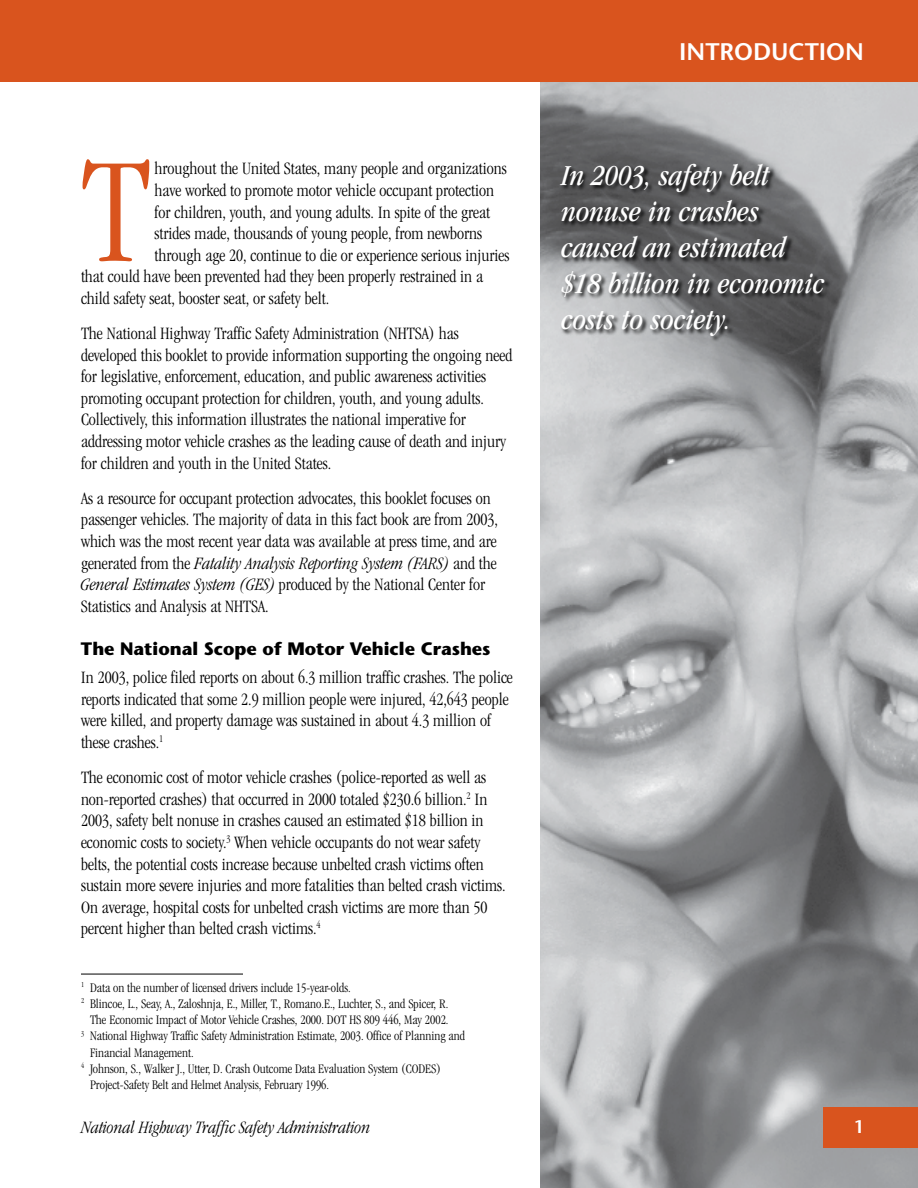
<style>
.page{position:relative;width:918px;height:1188px;background:#fff}
.page>*{position:absolute;margin:0;border:0;box-sizing:border-box;transform-origin:0 0}
.t1{font:300 condensed 155.1px "Garamond";color:#d9541e}
.t2{font:italic condensed 30px/36px "Garamond";color:#fff}
.t3{font:600 24px "Stone Sans";color:#fff}
.t4{font:300 condensed 18px/21.6px "Garamond";color:#000}
.t5{font:italic 300 condensed 18px "Garamond";color:#000}
.t6{font:700 18px "Stone Sans";color:#000}
.t7{font:300 condensed 13.5px "Garamond";color:#000}
.s1{font-style:italic}
</style>
<div class="page">
<img style="left:540px;top:82px;width:378px;height:1106px">
<div style="left:0;top:0;width:918px;height:82px;background:#d9541e"></div>
<svg style="left:560px;top:163px;width:271px;height:180px;background:#666668"></svg>
<hr style="left:81px;top:974px;width:162px;height:1px;background:#000">
<div style="left:824px;top:1107px;width:94px;height:41px;background:#d9541e"></div>
<h1 class="t1" style="left:81px;top:128px;width:68px">T</h1>
<p class="t4" style="left:155px;top:158px;width:354px">hroughout the United States, many people and organizations</p>
<p class="t4" style="left:155px;top:179px;width:341px">have worked to promote motor vehicle occupant protection</p>
<p class="t4" style="left:155px;top:201px;width:337px">for children, youth, and young adults. In spite of the great</p>
<p class="t4" style="left:155px;top:223px;width:329px">strides made, thousands of young people, from newborns</p>
<p class="t4" style="left:155px;top:244px;width:356px">through age 20, continue to die or experience serious injuries</p>
<p class="t4" style="left:81px;top:266px;width:404px">that could have been prevented had they been properly restrained in a</p>
<p class="t4" style="left:81px;top:287px;width:250px">child safety seat, booster seat, or safety belt.</p>
<p class="t4" style="left:81px;top:323px;width:433px">The National Highway Traffic Safety Administration (NHTSA) has developed this booklet to provide information supporting the ongoing need for legislative, enforcement, education, and public awareness activities promoting occupant protection for children, youth, and young adults.<br>Collectively, this information illustrates the national imperative for addressing motor vehicle crashes as the leading cause of death and injury for children and youth in the United States.</p>
<p class="t4" style="left:81px;top:487px;width:418px">As a resource for occupant protection advocates, this booklet focuses on passenger vehicles. The majority of data in this fact book are from 2003, which was the most recent year data was available at press time,and are generated from the <span class="s1">Fatality Analysis Reporting System (FARS)</span> and the <span class="s1">General Estimates System (GES)</span> produced by the National Center for Statistics and Analysis at NHTSA.</p>
<p class="t6" style="left:81px;top:637px;width:411px">The National Scope of Motor Vehicle Crashes</p>
<p class="t4" style="left:81px;top:667px;width:433px">In 2003, police filed reports on about 6.3 million traffic crashes. The police reports indicated that some 2.9 million people were injured, 42,643 people were killed, and property damage was sustained in about 4.3 million of these crashes.<sup>1</sup></p>
<p class="t4" style="left:81px;top:767px;width:426px">The economic cost of motor vehicle crashes (police-reported as well as non-reported crashes) that occurred in 2000 totaled $230.6 billion.<sup>2</sup> In 2003, safety belt nonuse in crashes caused an estimated $18 billion in economic costs to society.<sup>3</sup> When vehicle occupants do not wear safety belts, the potential costs increase because unbelted crash victims often sustain more severe injuries and more fatalities than belted crash victims.<br>On average, hospital costs for unbelted crash victims are more than 50 percent higher than belted crash victims.<sup>4</sup></p>
<p class="t7" style="left:81px;top:980px;width:271px"><sup>1</sup> Data on the number of licensed drivers include 15-year-olds.</p>
<p class="t7" style="left:81px;top:996px;width:369px"><sup>2</sup> Blincoe, L., Seay, A., Zaloshnja, E., Miller, T., Romano.E., Luchter, S., and Spicer, R.</p>
<p class="t7" style="left:81px;top:1013px;width:369px">The Economic Impact of Motor Vehicle Crashes, 2000. DOT HS 809 446, May 2002.</p>
<p class="t7" style="left:81px;top:1029px;width:386px"><sup>3</sup> National Highway Traffic Safety Administration Estimate, 2003. Office of Planning and</p>
<p class="t7" style="left:90px;top:1045px;width:105px">Financial Management.</p>
<p class="t7" style="left:81px;top:1061px;width:361px"><sup>4</sup> Johnson, S., Walker J., Utter, D. Crash Outcome Data Evaluation System (CODES)</p>
<p class="t7" style="left:90px;top:1077px;width:241px">Project-Safety Belt and Helmet Analysis, February 1996.</p>
<p class="t5" style="left:81px;top:1118px;width:291px">National Highway Traffic Safety Administration</p>
<h3 class="t3" style="left:679px;top:36px;width:186px">I NTRODUCTION</h3>
<h2 class="t2" style="left:561px;top:157px;width:265px">In 2003, safety belt nonuse in crashes caused an estimated $18 billion in economic costs to society.</h2>
</div>
